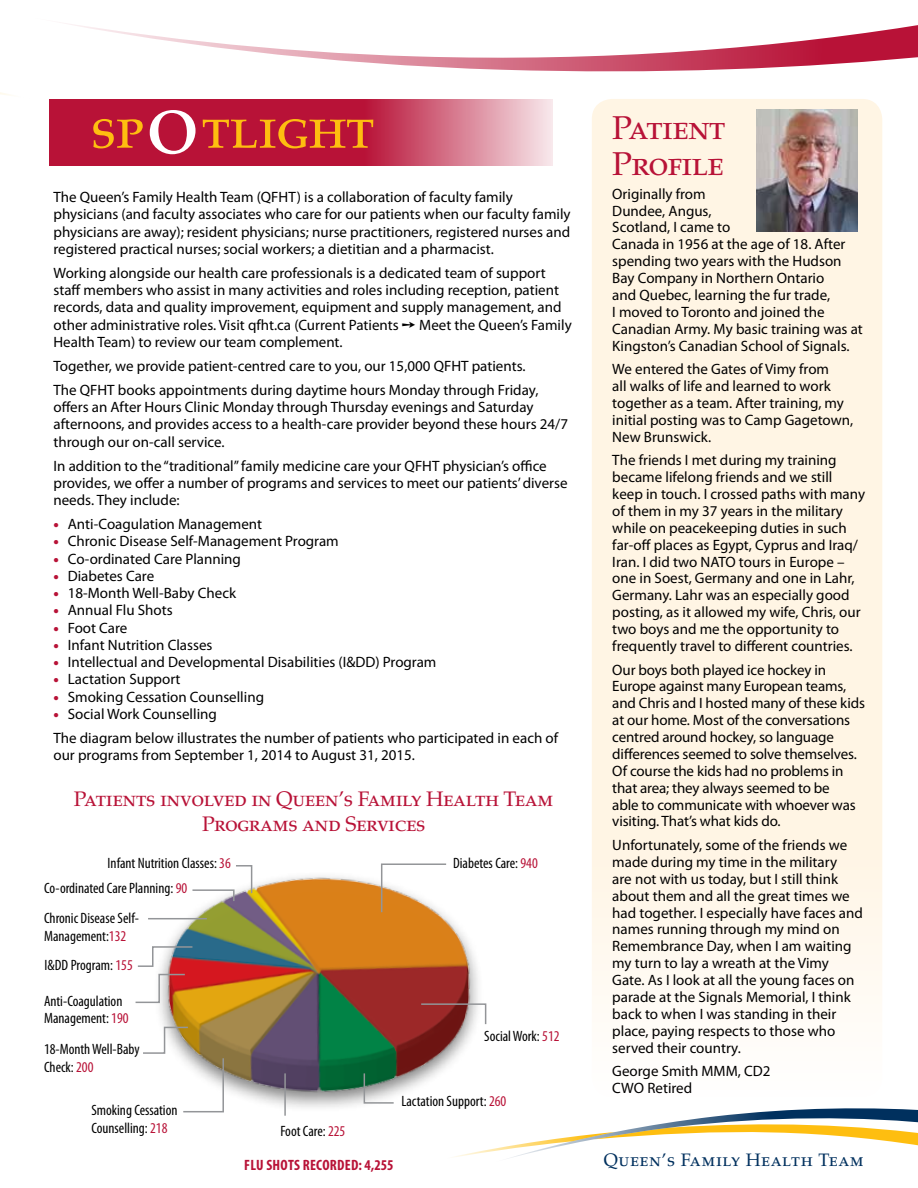
<style>
.page{position:relative;width:918px;height:1188px;background:#fff}
.page>*{position:absolute;margin:0;border:0;box-sizing:border-box;transform-origin:0 0}
.t1{font:33px/36px "Palatino SC";letter-spacing:-.025em;color:#b81237}
.t2{font:21px/25.2px "Palatino SC";letter-spacing:-.02em;color:#b81237;text-align:center}
.t3{font:18px "Palatino SC";letter-spacing:.03em;color:#00305e}
.t4{font:15px/16.8px "Myriad Pro";color:#000}
.t5{font:condensed 15px/17.2px "Myriad Pro";color:#000}
.t6{font:700 condensed 15px "Myriad Pro";letter-spacing:.02em;color:#b81237}
.s1{font-weight:900;color:#b81237}
.s2{color:#b81237}
</style>
<div class="page">
<div style="left:592px;top:99px;width:290px;height:998px;background:#fff5e4;border-radius:20px"></div>
<svg style="left:65px;top:23px;width:853px;height:49px"></svg>
<svg style="left:455px;top:1108px;width:463px;height:50px"></svg>
<img style="left:756px;top:110px;width:102px;height:121px">
<svg style="left:0;top:92px;width:10px;height:3px"></svg>
<svg style="left:49px;top:99px;width:504px;height:66px;background:#c74764"></svg>
<svg style="left:203px;top:119px;width:170px;height:29px;background:#cd472a"></svg>
<svg style="left:150px;top:110px;width:46px;height:44px"></svg>
<svg style="left:93px;top:119px;width:50px;height:29px"></svg>
<img style="left:154px;top:876px;width:330px;height:233px">
<svg style="left:380px;top:863px;width:68px;height:51px"></svg>
<svg style="left:191px;top:865px;width:62px;height:38px"></svg>
<hr style="left:148px;top:918px;width:59px;height:1px;background:#939598">
<svg style="left:135px;top:945px;width:59px;height:59px"></svg>
<svg style="left:363px;top:1072px;width:32px;height:32px"></svg>
<hr style="left:284px;top:1073px;width:2px;height:43px;background:#939598">
<svg style="left:143px;top:1026px;width:82px;height:87px"></svg>
<svg style="left:420px;top:1003px;width:67px;height:23px;background:#a46262"></svg>
<p class="t4" style="left:53px;top:188px;width:519px;line-height:17.2px">The Queen’s Family Health Team (QFHT) is a collaboration of faculty family physicians (and faculty associates who care for our patients when our faculty family physicians are away); resident physicians; nurse practitioners, registered nurses and registered practical nurses; social workers; a dietitian and a pharmacist.</p>
<p class="t4" style="left:53px;top:264px;width:520px;line-height:17.2px">Working alongside our health care professionals is a dedicated team of support staff members who assist in many activities and roles including reception, patient records, data and quality improvement, equipment and supply management, and other administrative roles. Visit qfht.ca (Current Patients ➙ Meet the Queen’s Family Health Team) to review our team complement.</p>
<p class="t4" style="left:53px;top:354px;width:486px;line-height:24px">Together, we provide patient-centred care to you, our 15,000 QFHT patients.<br>The QFHT books appointments during daytime hours Monday through Friday,</p>
<p class="t4" style="left:53px;top:398px;width:516px;line-height:17.2px">offers an After Hours Clinic Monday through Thursday evenings and Saturday afternoons, and provides access to a health-care provider beyond these hours 24/7 through our on-call service.</p>
<p class="t4" style="left:53px;top:457px;width:516px;line-height:17.2px">In addition to the “traditional” family medicine care your QFHT physician’s office provides, we offer a number of programs and services to meet our patients’ diverse needs. They include:</p>
<p class="t4" style="left:53px;top:516px;width:210px"><span class="s1">•</span> Anti-Coagulation Management</p>
<p class="t4" style="left:53px;top:533px;width:287px"><span class="s1">•</span> Chronic Disease Self-Management Program</p>
<p class="t4" style="left:53px;top:550px;width:189px"><span class="s1">•</span> Co-ordinated Care Planning</p>
<p class="t4" style="left:53px;top:567px;width:102px"><span class="s1">•</span> Diabetes Care</p>
<p class="t4" style="left:53px;top:585px;width:184px"><span class="s1">•</span> 18-Month Well-Baby Check</p>
<p class="t4" style="left:53px;top:602px;width:121px"><span class="s1">•</span> Annual Flu Shots</p>
<p class="t4" style="left:53px;top:619px;width:75px"><span class="s1">•</span> Foot Care</p>
<p class="t4" style="left:53px;top:636px;width:161px"><span class="s1">•</span> Infant Nutrition Classes</p>
<p class="t4" style="left:53px;top:654px;width:384px"><span class="s1">•</span> Intellectual and Developmental Disabilities (I&amp;DD) Program</p>
<p class="t4" style="left:53px;top:671px;width:129px"><span class="s1">•</span> Lactation Support</p>
<p class="t4" style="left:53px;top:688px;width:212px"><span class="s1">•</span> Smoking Cessation Counselling</p>
<p class="t4" style="left:53px;top:702px;width:506px;line-height:24px"><span class="s1">•</span> Social Work Counselling<br>The diagram below illustrates the number of patients who participated in each of</p>
<p class="t4" style="left:53px;top:747px;width:363px">our programs from September 1, 2014 to August 31, 2015.</p>
<h2 class="t2" style="left:74px;top:786px;width:481px">Patients involved in Queen’s Family Health Team<br>Programs and Services</h2>
<p class="t5" style="left:108px;top:854px;width:125px">Infant Nutrition Classes: <span class="s2">36</span></p>
<p class="t5" style="left:453px;top:854px;width:86px">Diabetes Care: <span class="s2">940</span></p>
<p class="t5" style="left:44px;top:873px;width:145px;line-height:30.2px">Co-ordinated Care Planning: <span class="s2">90<br></span>Chronic Disease Self-</p>
<p class="t5" style="left:44px;top:921px;width:90px;line-height:29.2px">Management:<span class="s2">132<br></span>I&amp;DD Program: <span class="s2">155</span></p>
<p class="t5" style="left:44px;top:992px;width:86px">Anti-Coagulation<br>Management: <span class="s2">190</span></p>
<p class="t5" style="left:44px;top:1041px;width:97px">18-Month Well-Baby<br>Check: <span class="s2">200</span></p>
<p class="t5" style="left:91px;top:1102px;width:88px">Smoking Cessation<br>Counselling: <span class="s2">218</span></p>
<p class="t5" style="left:484px;top:1027px;width:77px">Social Work: <span class="s2">512</span></p>
<p class="t5" style="left:401px;top:1092px;width:106px">Lactation Support: <span class="s2">260</span></p>
<p class="t5" style="left:280px;top:1122px;width:66px">Foot Care: <span class="s2">225</span></p>
<p class="t6" style="left:244px;top:1156px;width:151px">FLU SHOTS RECORDED: 4,255</p>
<h1 class="t1" style="left:612px;top:110px;width:115px">Patient<br>Profile</h1>
<p class="t4" style="left:612px;top:185px;width:252px">Originally from<br>Dundee, Angus,<br>Scotland, I came to<br>Canada in 1956 at the age of 18. After spending two years with the Hudson<br>Bay Company in Northern Ontario<br>and Quebec, learning the fur trade,<br>I moved to Toronto and joined the<br>Canadian Army. My basic training was at<br>Kingston’s Canadian School of Signals.</p>
<p class="t4" style="left:612px;top:360px;width:242px">We entered the Gates of Vimy from<br>all walks of life and learned to work together as a team. After training, my initial posting was to Camp Gagetown,<br>New Brunswick.</p>
<p class="t4" style="left:612px;top:452px;width:254px">The friends I met during my training became lifelong friends and we still keep in touch. I crossed paths with many of them in my 37 years in the military while on peacekeeping duties in such far-off places as Egypt, Cyprus and Iraq/ Iran. I did two NATO tours in Europe – one in Soest, Germany and one in Lahr, Germany. Lahr was an especially good posting, as it allowed my wife, Chris, our two boys and me the opportunity to frequently travel to different countries.</p>
<p class="t4" style="left:612px;top:661px;width:254px">Our boys both played ice hockey in Europe against many European teams, and Chris and I hosted many of these kids at our home. Most of the conversations centred around hockey, so language differences seemed to solve themselves.<br>Of course the kids had no problems in that area; they always seemed to be<br>able to communicate with whoever was visiting. That’s what kids do.</p>
<p class="t4" style="left:612px;top:836px;width:252px">Unfortunately, some of the friends we made during my time in the military<br>are not with us today, but I still think about them and all the great times we had together. I especially have faces and names running through my mind on Remembrance Day, when I am waiting my turn to lay a wreath at the Vimy Gate. As I look at all the young faces on parade at the Signals Memorial, I think back to when I was standing in their place, paying respects to those who served their country.</p>
<p class="t4" style="left:612px;top:1062px;width:160px">George Smith MMM, CD2<br>CWO Retired</p>
<p class="t3" style="left:604px;top:1149px;width:262px">Queen’s Family Health Team</p>
</div>
